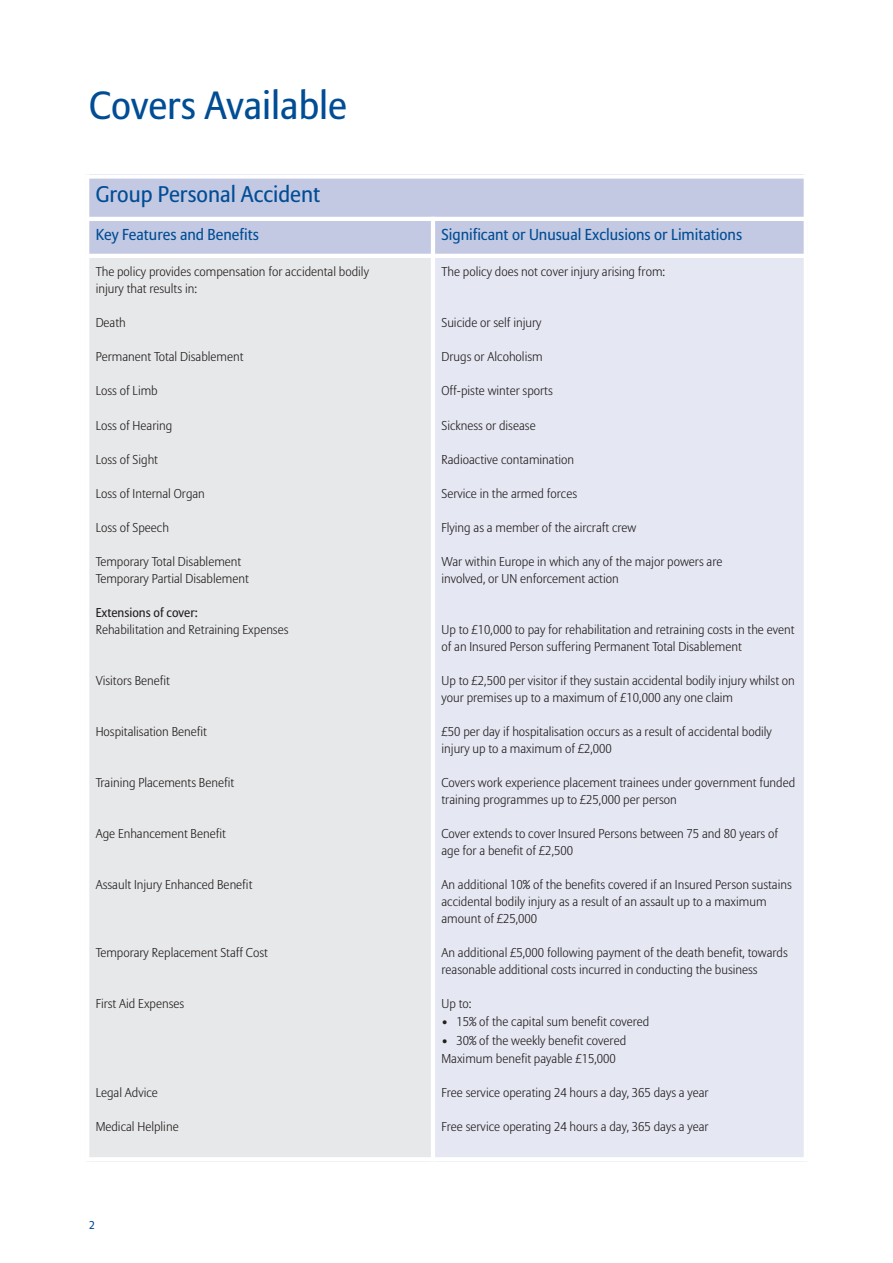
<style>
.page{position:relative;width:893px;height:1263px;background:#fff}
.page>*{position:absolute;margin:0;border:0;box-sizing:border-box;transform-origin:0 0}
.t1{font:39px "Allianz Sans";color:#014d95}
.t2{font:22.5px "Allianz Sans";color:#014d95}
.t3{font:15.75px "Allianz Sans";color:#014d95}
.t4{font:300 12.75px/17px "Allianz Sans";color:#231f20}
.t5{font:12.75px "Allianz Sans";color:#231f20}
.t6{font:11.25px "Allianz Sans";color:#014d95}
</style>
<div class="page">
<div style="left:85px;top:174px;width:721px;height:45px;background:#c3c9e2"></div>
<div style="left:85px;top:219px;width:348px;height:37px;background:#c3c9e2"></div>
<div style="left:433px;top:219px;width:375px;height:37px;background:#c3c9e2"></div>
<div style="left:85px;top:256px;width:348px;height:905px;background:#e7e8e9"></div>
<div style="left:433px;top:256px;width:375px;height:905px;background:#e5e7f2"></div>
<hr style="left:85px;top:174px;width:4px;height:987px;background:#fff">
<hr style="left:431px;top:217px;width:4px;height:944px;background:#fff">
<hr style="left:804px;top:174px;width:4px;height:987px;background:#fff">
<div style="left:85px;top:174px;width:723px;height:5px;background:#fff"></div>
<hr style="left:85px;top:217px;width:723px;height:4px;background:#fff">
<hr style="left:85px;top:254px;width:723px;height:4px;background:#fff">
<hr style="left:85px;top:1157px;width:723px;height:4px;background:#fff">
<h1 class="t1" style="left:89px;top:90px;width:259px">Covers Available</h1>
<h2 class="t2" style="left:96px;top:185px;width:226px">Group Personal Accident</h2>
<p class="t3" style="left:96px;top:228px;width:165px">Key Features and Benefits</p>
<p class="t3" style="left:441px;top:228px;width:302px">Significant or Unusual Exclusions or Limitations</p>
<p class="t4" style="left:96px;top:265px;width:275px">The policy provides compensation for accidental bodily injury that results in:</p>
<p class="t4" style="left:96px;top:316px;width:32px">Death</p>
<p class="t4" style="left:96px;top:350px;width:149px">Permanent Total Disablement</p>
<p class="t4" style="left:96px;top:384px;width:64px">Loss of Limb</p>
<p class="t4" style="left:96px;top:418px;width:78px">Loss of Hearing</p>
<p class="t4" style="left:96px;top:452px;width:64px">Loss of Sight</p>
<p class="t4" style="left:96px;top:486px;width:111px">Loss of Internal Organ</p>
<p class="t4" style="left:96px;top:520px;width:75px">Loss of Speech</p>
<p class="t4" style="left:96px;top:554px;width:155px">Temporary Total Disablement<br>Temporary Partial Disablement</p>
<p class="t5" style="left:96px;top:607px;width:104px">Extensions of cover:</p>
<p class="t4" style="left:96px;top:622px;width:194px">Rehabilitation and Retraining Expenses</p>
<p class="t4" style="left:96px;top:673px;width:76px">Visitors Benefit</p>
<p class="t4" style="left:441px;top:265px;width:225px">The policy does not cover injury arising from:</p>
<p class="t4" style="left:441px;top:316px;width:102px">Suicide or self injury</p>
<p class="t4" style="left:441px;top:350px;width:103px">Drugs or Alcoholism</p>
<p class="t4" style="left:441px;top:384px;width:113px">Off-piste winter sports</p>
<p class="t4" style="left:441px;top:418px;width:96px">Sickness or disease</p>
<p class="t4" style="left:441px;top:452px;width:134px">Radioactive contamination</p>
<p class="t4" style="left:441px;top:486px;width:137px">Service in the armed forces</p>
<p class="t4" style="left:441px;top:520px;width:196px">Flying as a member of the aircraft crew</p>
<p class="t4" style="left:441px;top:554px;width:282px">War within Europe in which any of the major powers are involved, or UN enforcement action</p>
<p class="t4" style="left:441px;top:622px;width:354px">Up to £10,000 to pay for rehabilitation and retraining costs in the event of an Insured Person suffering Permanent Total Disablement</p>
<p class="t4" style="left:441px;top:673px;width:355px">Up to £2,500 per visitor if they sustain accidental bodily injury whilst on your premises up to a maximum of £10,000 any one claim</p>
<p class="t4" style="left:441px;top:724px;width:332px">£50 per day if hospitalisation occurs as a result of accidental bodily injury up to a maximum of £2,000</p>
<p class="t4" style="left:441px;top:775px;width:355px">Covers work experience placement trainees under government funded training programmes up to £25,000 per person</p>
<p class="t4" style="left:441px;top:826px;width:338px">Cover extends to cover Insured Persons between 75 and 80 years of age for a benefit of £2,500</p>
<p class="t4" style="left:441px;top:877px;width:352px">An additional 10% of the benefits covered if an Insured Person sustains accidental bodily injury as a result of an assault up to a maximum amount of £25,000</p>
<p class="t4" style="left:441px;top:945px;width:348px">An additional £5,000 following payment of the death benefit, towards reasonable additional costs incurred in conducting the business</p>
<p class="t4" style="left:441px;top:996px;width:31px">Up to:</p>
<p class="t4" style="left:441px;top:1015px;width:209px">• 15% of the capital sum benefit covered</p>
<p class="t4" style="left:441px;top:1033px;width:186px;line-height:18px">• 30% of the weekly benefit covered<br>Maximum benefit payable £15,000</p>
<p class="t4" style="left:441px;top:1085px;width:269px">Free service operating 24 hours a day, 365 days a year</p>
<p class="t4" style="left:441px;top:1119px;width:269px">Free service operating 24 hours a day, 365 days a year</p>
<p class="t4" style="left:96px;top:724px;width:113px">Hospitalisation Benefit</p>
<p class="t4" style="left:96px;top:775px;width:140px">Training Placements Benefit</p>
<p class="t4" style="left:96px;top:826px;width:132px">Age Enhancement Benefit</p>
<p class="t4" style="left:96px;top:877px;width:158px">Assault Injury Enhanced Benefit</p>
<p class="t4" style="left:96px;top:945px;width:174px">Temporary Replacement Staff Cost</p>
<p class="t4" style="left:96px;top:996px;width:90px">First Aid Expenses</p>
<p class="t4" style="left:96px;top:1085px;width:64px">Legal Advice</p>
<p class="t4" style="left:96px;top:1119px;width:85px">Medical Helpline</p>
<p class="t6" style="left:89px;top:1220px;width:7px">2</p>
</div>
